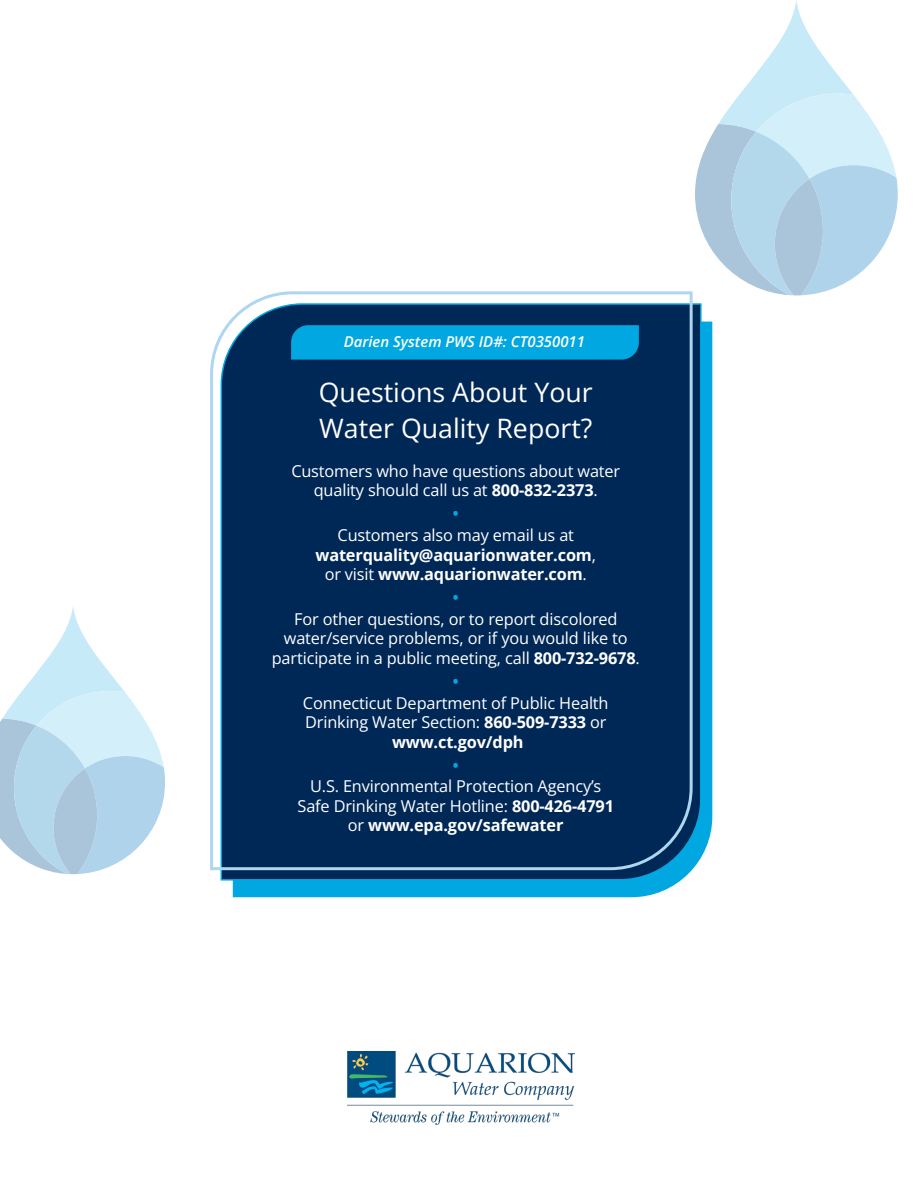
<style>
.page{position:relative;width:918px;height:1188px;background:#fff}
.page>*{position:absolute;margin:0;border:0;box-sizing:border-box;transform-origin:0 0}
.t1{font:26.7px/35.7px "Open Sans";color:#fff}
.t2{font:20.85px "Open Sans";color:#00a7e1}
.t3{font:16.35px/19.6px "Open Sans";letter-spacing:-.01em;color:#fff;text-align:center}
.t4{font:700 16.35px/19.6px "Open Sans";letter-spacing:-.01em;color:#fff;text-align:center}
.t5{font:italic 15px "Open Sans";color:#fff}
.s1{font-weight:700}
.s2{font-weight:400}
</style>
<div class="page">
<img style="left:348px;top:1052px;width:226px;height:73px">
<svg style="left:695px;top:0;width:203px;height:295px"></svg>
<svg style="left:0;top:607px;width:165px;height:267px"></svg>
<svg style="left:233px;top:322px;width:479px;height:575px;background:#15aee3"></svg>
<svg style="left:220px;top:303px;width:482px;height:578px;background:#065182"></svg>
<svg style="left:210px;top:291px;width:484px;height:581px;background:#0d3561"></svg>
<svg style="left:291px;top:325px;width:348px;height:35px;background:#00a3dc"></svg>
<p class="t5" style="left:344px;top:331px;width:243px">Darien System PWS ID#: CT0350011</p>
<h1 class="t1" style="left:319px;top:374px;width:275px">Questions About Your<br>Water Quality Report?</h1>
<p class="t3" style="left:291px;top:461px;width:330px">Customers who have questions about water quality should call us at <span class="s1">800-832-2373</span>.</p>
<p class="t2" style="left:452px;top:500px;width:9px">•</p>
<p class="t4" style="left:316px;top:525px;width:282px"><span class="s2">Customers also may email us at </span>waterquality@aquarionwater.com<span class="s2">, or visit</span> www.aquarionwater.com<span class="s2">.</span></p>
<p class="t2" style="left:452px;top:583px;width:9px">•</p>
<p class="t3" style="left:272px;top:609px;width:370px">For other questions, or to report discolored water/service problems, or if you would like to participate in a public meeting, call <span class="s1">800-732-9678</span>.</p>
<p class="t2" style="left:452px;top:667px;width:9px">•</p>
<p class="t3" style="left:303px;top:692px;width:307px">Connecticut Department of Public Health<br>Drinking Water Section: <span class="s1">860-509-7333</span> or <span class="s1">www.ct.gov/dph</span></p>
<p class="t2" style="left:452px;top:751px;width:9px">•</p>
<p class="t3" style="left:298px;top:776px;width:318px">U.S. Environmental Protection Agency’s<br>Safe Drinking Water Hotline: <span class="s1">800-426-4791 </span>or <span class="s1">www.epa.gov/safewater</span></p>
</div>
